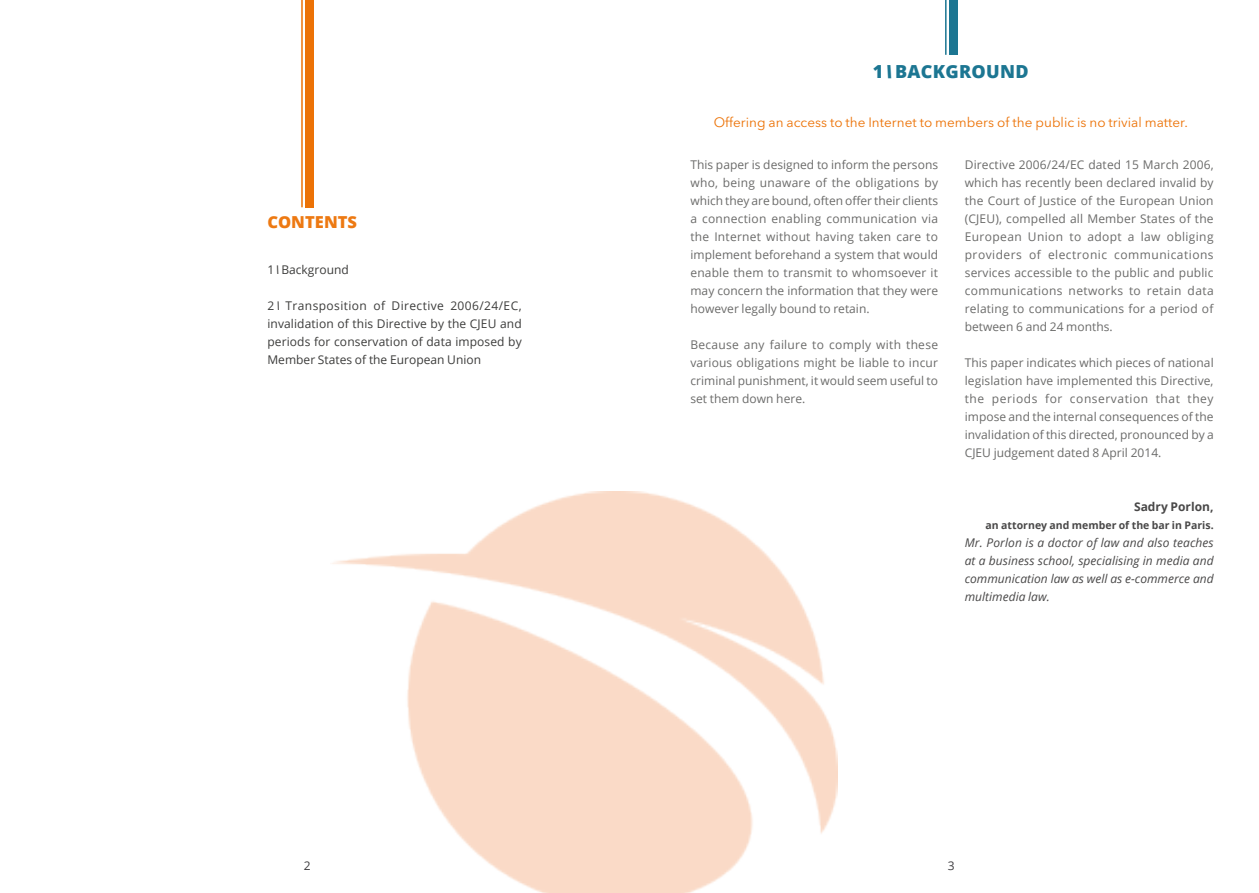
<style>
.page{position:relative;width:1259px;height:893px;background:#fff}
.page>*{position:absolute;margin:0;border:0;box-sizing:border-box;transform-origin:0 0}
.t1{font:800 18px "Open Sans";letter-spacing:.015em;color:#1c7692}
.t2{font:800 16.5px "Open Sans";color:#ed7912}
.t3{font:13.5px "Avenir Next LT Pro";color:#ec7206}
.t4{font:12px/18px "Open Sans";color:#6b6b6a;text-align:justify}
.t5{font:12px/18px "Open Sans";color:#3c3c3b;text-align:justify}
.t6{font:italic 12px/18px "Open Sans";color:#494848;text-align:justify}
.t7{font:700 12px "Open Sans";color:#494848}
.t8{font:12px "Open Sans";color:#3e3d40}
.t9{font:700 10.5px "Open Sans";color:#494848}
.s1{font-style:italic}
</style>
<div class="page">
<div style="left:949px;top:0;width:8px;height:55px;background:#1c7692"></div>
<hr style="left:945px;top:0;width:1px;height:55px;background:#1c7692">
<div style="left:305px;top:0;width:8px;height:207px;background:#ec7206"></div>
<hr style="left:301px;top:0;width:2px;height:207px;background:#ec7206">
<img style="left:332px;top:491px;width:506px;height:402px">
<h1 class="t1" style="left:872px;top:57px;width:157px">1<span class="s1">\</span>BACKGROUND</h1>
<h2 class="t2" style="left:267px;top:210px;width:91px">CONTENTS</h2>
<p class="t5" style="left:267px;top:260px;width:83px">1<span class="s1">\</span>Background</p>
<p class="t5" style="left:267px;top:296px;width:256px">2<span class="s1">\</span> Transposition of Directive 2006/24/EC, invalidation of this Directive by the CJEU and periods for conservation of data imposed by Member States of the European Union</p>
<p class="t3" style="left:714px;top:115px;width:475px">Offering an access to the Internet to members of the public is no trivial matter.</p>
<p class="t4" style="left:690px;top:155px;width:249px">This paper is designed to inform the persons who, being unaware of the obligations by which they are bound, often offer their clients a connection enabling communication via the Internet without having taken care to implement beforehand a system that would enable them to transmit to whomsoever it may concern the information that they were however legally bound to retain.</p>
<p class="t4" style="left:690px;top:335px;width:249px">Because any failure to comply with these various obligations might be liable to incur criminal punishment, it would seem useful to set them down here.</p>
<p class="t4" style="left:964px;top:155px;width:250px">Directive 2006/24/EC dated 15 March 2006, which has recently been declared invalid by the Court of Justice of the European Union (CJEU), compelled all Member States of the European Union to adopt a law obliging providers of electronic communications services accessible to the public and public communications networks to retain data relating to communications for a period of between 6 and 24 months.</p>
<p class="t4" style="left:964px;top:353px;width:250px">This paper indicates which pieces of national legislation have implemented this Directive, the periods for conservation that they impose and the internal consequences of the invalidation of this directed, pronounced by a CJEU judgement dated 8 April 2014.</p>
<p class="t7" style="left:1134px;top:498px;width:81px">Sadry Porlon,</p>
<p class="t9" style="left:985px;top:517px;width:230px">an attorney and member of the bar in Paris.</p>
<p class="t6" style="left:964px;top:533px;width:250px">Mr. Porlon is a doctor of law and also teaches at a business school, specialising in media and communication law as well as e-commerce and multimedia law.</p>
<p class="t8" style="left:304px;top:858px;width:8px">2</p>
<p class="t8" style="left:947px;top:858px;width:8px">3</p>
</div>
